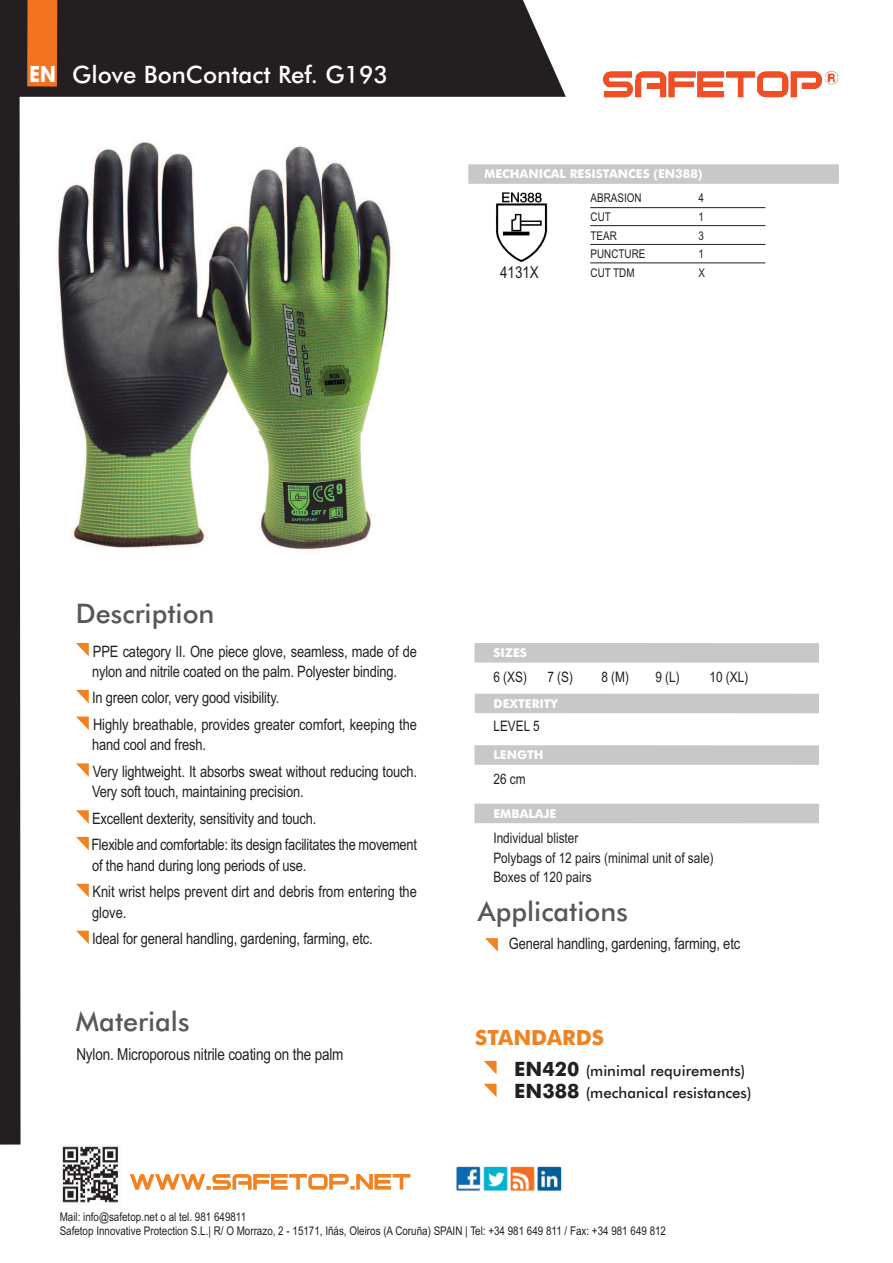
<style>
.page{position:relative;width:893px;height:1263px;background:#fff}
.page>*{position:absolute;margin:0;border:0;box-sizing:border-box;transform-origin:0 0}
.t1{font:500 27px "Futura BT";color:#57585a}
.t2{font:500 24px "Futura BT";color:#fff}
.t3{font:700 22.5px "Futura BT";color:#fff;scale:.85 1}
.t4{font:700 21px "Futura BT";color:#f28120}
.t5{font:16.5px "Arial Narrow";letter-spacing:-.01em;color:#231f20}
.t6{font:16.35px "Arial Narrow";color:#231f20}
.t7{font:15.75px/26.7px "Arial Narrow";letter-spacing:-.01em;color:#231f20}
.t8{font:500 15px/21.9px "Futura BT";color:#231f20}
.t9{font:14.4px/19.5px "Arial Narrow";color:#231f20}
.t10{font:700 12.15px "Futura BT";color:#fff}
.t11{font:12px/14.2px "Arial Narrow";color:#231f20}
.s1{font-weight:700;font-size:19.8px}
</style>
<div class="page">
<img style="left:56px;top:141px;width:338px;height:411px">
<div style="left:21px;top:0;width:545px;height:97px;background:#231f20"></div>
<svg style="left:76px;top:643px;width:13px;height:13px"></svg>
<svg style="left:76px;top:690px;width:13px;height:13px"></svg>
<svg style="left:76px;top:837px;width:13px;height:13px"></svg>
<svg style="left:76px;top:716px;width:13px;height:14px"></svg>
<svg style="left:76px;top:884px;width:13px;height:13px"></svg>
<svg style="left:76px;top:763px;width:13px;height:14px"></svg>
<svg style="left:76px;top:810px;width:13px;height:14px"></svg>
<svg style="left:76px;top:931px;width:13px;height:13px"></svg>
<svg style="left:130px;top:1174px;width:280px;height:16px"></svg>
<img style="left:62px;top:1146px;width:56px;height:57px">
<img style="left:602px;top:70px;width:236px;height:28px">
<img style="left:456px;top:1166px;width:106px;height:25px">
<svg style="left:484px;top:1061px;width:13px;height:13px"></svg>
<svg style="left:484px;top:1084px;width:13px;height:13px"></svg>
<div style="left:468px;top:164px;width:371px;height:20px;background:#c7c8ca"></div>
<div style="left:474px;top:643px;width:345px;height:20px;background:#c7c8ca"></div>
<div style="left:474px;top:745px;width:345px;height:20px;background:#c7c8ca"></div>
<div style="left:474px;top:804px;width:345px;height:19px;background:#c7c8ca"></div>
<svg style="left:485px;top:938px;width:13px;height:14px"></svg>
<div style="left:0;top:0;width:21px;height:1144px;background:#231f20"></div>
<img style="left:496px;top:192px;width:52px;height:70px">
<hr style="left:590px;top:207px;width:175px;height:1px;background:#231f20">
<hr style="left:590px;top:225px;width:175px;height:1px;background:#231f20">
<hr style="left:590px;top:244px;width:175px;height:1px;background:#231f20">
<hr style="left:590px;top:262px;width:175px;height:1px;background:#231f20">
<div style="left:475px;top:694px;width:344px;height:19px;background:#c7c8ca"></div>
<div style="left:27px;top:0;width:30px;height:87px;background:#f47321"></div>
<h3 class="t3" style="left:29px;top:61px;width:34px">EN</h3>
<h2 class="t2" style="left:72px;top:61px;width:317px">Glove BonContact Ref. G193</h2>
<p class="t10" style="left:484px;top:167px;width:220px">MECHANICAL RESISTANCES (EN388)</p>
<p class="t6" style="left:500px;top:263px;width:40px">4131X</p>
<p class="t11" style="left:591px;top:191px;width:52px">ABRASION</p>
<p class="t11" style="left:699px;top:191px;width:7px">4</p>
<p class="t11" style="left:591px;top:210px;width:22px">CUT</p>
<p class="t11" style="left:699px;top:210px;width:7px">1</p>
<p class="t11" style="left:591px;top:228px;width:28px">TEAR</p>
<p class="t11" style="left:699px;top:228px;width:7px">3</p>
<p class="t11" style="left:591px;top:247px;width:56px">PUNCTURE</p>
<p class="t11" style="left:699px;top:247px;width:7px">1</p>
<p class="t11" style="left:591px;top:266px;width:46px">CUT TDM</p>
<p class="t11" style="left:699px;top:266px;width:8px">X</p>
<h1 class="t1" style="left:76px;top:598px;width:140px">Description</h1>
<p class="t7" style="left:92px;top:641px;width:326px;line-height:20.2px">PPE category II. One piece glove, seamless, made of de nylon and nitrile coated on the palm. Polyester binding.</p>
<p class="t7" style="left:92px;top:685px;width:326px">In green color, very good visibility.<br>Highly breathable, provides greater comfort, keeping the</p>
<p class="t7" style="left:92px;top:731px;width:326px">hand cool and fresh.<br>Very lightweight. It absorbs sweat without reducing touch.</p>
<p class="t7" style="left:91px;top:778px;width:327px">Very soft touch, maintaining precision.<br>Excellent dexterity, sensitivity and touch.<br>Flexible and comfortable: its design facilitates the movement</p>
<p class="t7" style="left:92px;top:852px;width:326px">of the hand during long periods of use.<br>Knit wrist helps prevent dirt and debris from entering the</p>
<p class="t7" style="left:92px;top:899px;width:282px">glove.<br>Ideal for general handling, gardening, farming, etc.</p>
<h1 class="t1" style="left:76px;top:1006px;width:115px">Materials</h1>
<p class="t5" style="left:76px;top:1045px;width:269px">Nylon. Microporous nitrile coating on the palm</p>
<p class="t10" style="left:493px;top:646px;width:35px">SIZES</p>
<p class="t9" style="left:493px;top:667px;width:35px">6 (XS)</p>
<p class="t9" style="left:547px;top:667px;width:27px">7 (S)</p>
<p class="t9" style="left:601px;top:667px;width:29px">8 (M)</p>
<p class="t9" style="left:655px;top:667px;width:26px">9 (L)</p>
<p class="t9" style="left:709px;top:667px;width:40px">10 (XL)</p>
<p class="t10" style="left:493px;top:696px;width:66px">DEXTERITY</p>
<p class="t9" style="left:493px;top:716px;width:48px">LEVEL 5</p>
<p class="t10" style="left:493px;top:748px;width:52px">LENGTH</p>
<p class="t9" style="left:493px;top:769px;width:34px">26 cm</p>
<p class="t10" style="left:493px;top:806px;width:65px">EMBALAJE</p>
<p class="t9" style="left:493px;top:828px;width:222px">Individual blister<br>Polybags of 12 pairs (minimal unit of sale)<br>Boxes of 120 pairs</p>
<h1 class="t1" style="left:478px;top:895px;width:151px">Applications</h1>
<p class="t7" style="left:509px;top:930px;width:233px">General handling, gardening, farming, etc</p>
<h3 class="t4" style="left:475px;top:1025px;width:130px">STANDARDS</h3>
<p class="t8" style="left:514px;top:1059px;width:239px"><span class="s1">EN420</span> (minimal requirements)<br><span class="s1">EN388</span> (mechanical resistances)</p>
<p class="t11" style="left:60px;top:1209px;width:608px">Mail: info@safetop.net o al tel. 981 649811<br>Safetop Innovative Protection S.L.| R/ O Morrazo, 2 - 15171, Iñás, Oleiros (A Coruña) SPAIN | Tel: +34 981 649 811 / Fax: +34 981 649 812</p>
</div>
